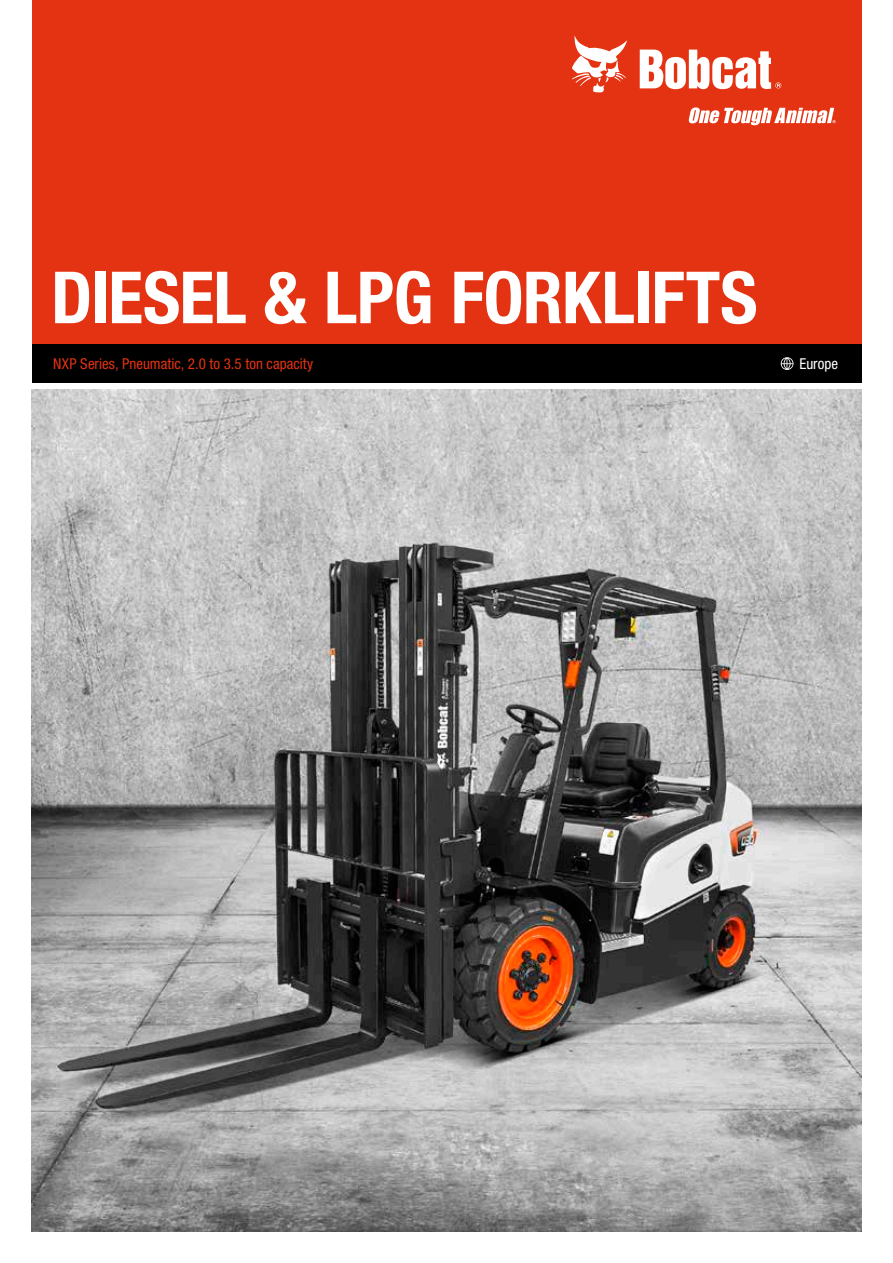
<style>
.page{position:relative;width:893px;height:1263px;background:#fff}
.page>*{position:absolute;margin:0;border:0;box-sizing:border-box;transform-origin:0 0}
.t1{font:700 condensed 72px "Helvetica Neue LT Pro";letter-spacing:-.01em;color:#fff}
.t2{font:condensed 15px "Helvetica Neue LT Pro";letter-spacing:.005em;color:#e43312}
.t3{font:condensed 15px "Helvetica Neue LT Pro";color:#fff}
</style>
<div class="page">
<div style="left:32px;top:0;width:829px;height:383px;background:#e43312"></div>
<div style="left:32px;top:344px;width:829px;height:39px;background:#000"></div>
<svg style="left:640px;top:50px;width:141px;height:39px"></svg>
<svg style="left:572px;top:35px;width:55px;height:57px"></svg>
<svg style="left:689px;top:107px;width:147px;height:18px"></svg>
<svg style="left:781px;top:357px;width:12px;height:13px"></svg>
<img style="left:32px;top:389px;width:829px;height:842px">
<h1 class="t1" style="left:51px;top:254px;width:708px">DIESEL &amp; LPG FORKLIFTS</h1>
<p class="t2" style="left:53px;top:355px;width:262px">NXP Series, Pneumatic, 2.0 to 3.5 ton capacity</p>
<p class="t3" style="left:799px;top:355px;width:40px">Europe</p>
</div>
